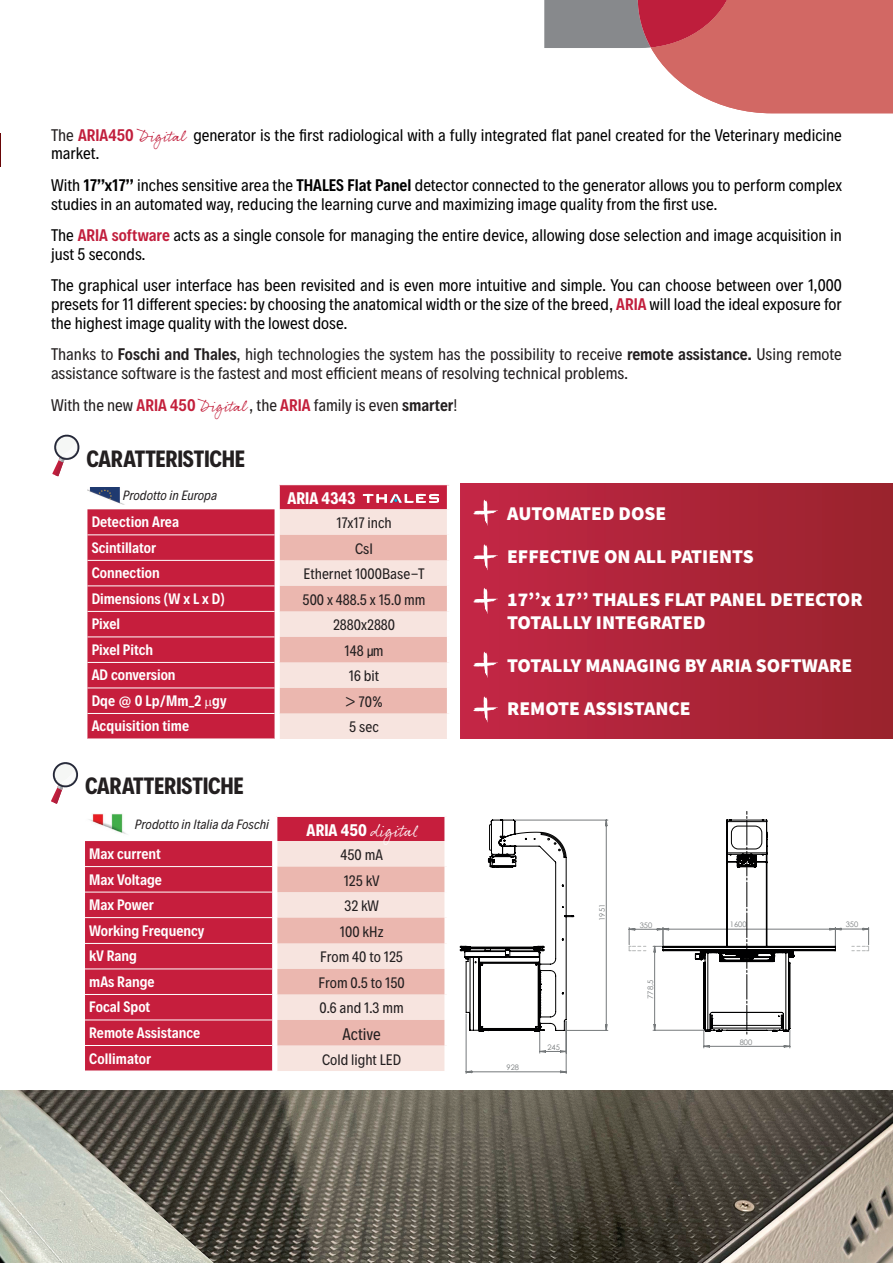
<style>
.page{position:relative;width:893px;height:1263px;background:#fff}
.page>*{position:absolute;margin:0;border:0;box-sizing:border-box;transform-origin:0 0}
.t1{font:700 21px "Decalotype";letter-spacing:-.015em;color:#231f20}
.t2{font:900 19.5px/22.5px "Source Sans Pro";color:#fff}
.t3{font:15px/18.8px "Decalotype";color:#000001}
.t4{font:15px/18.8px "Decalotype";color:#231f20}
.t5{font:700 15px "Decalotype";color:#fff}
.t6{font:600 13.5px "Decalotype";color:#fff}
.t7{font:13.5px "Decalotype";color:#231f20}
.t8{font:italic 12px "Decalotype";color:#231f20}
.t9{font:7.5px "Century Gothic";color:#75797b}
.s1{color:#231f20}
.s2{font-weight:600;color:#c11e3c}
.s3{font-family:"Rollerscript Smooth";color:#c11e3c}
.s4{font-weight:600}
.s5{font-weight:600;color:#c31f3b}
.s6{font-family:"Rollerscript Smooth";color:#c31f3b}
.s7{font-family:"Rollerscript Smooth";font-weight:400;font-size:16.5px}
</style>
<div class="page">
<div style="left:461px;top:483px;width:432px;height:255px;background:linear-gradient(to right,#c32645,#99232c)"></div>
<svg style="left:87px;top:504px;width:188px;height:235px;background:#c82644"></svg>
<hr style="left:87px;top:534px;width:188px;height:1px;background:#fff">
<hr style="left:87px;top:560px;width:188px;height:1px;background:#fff">
<hr style="left:87px;top:585px;width:188px;height:1px;background:#fff">
<hr style="left:87px;top:611px;width:188px;height:1px;background:#fff">
<hr style="left:87px;top:636px;width:188px;height:1px;background:#fff">
<hr style="left:87px;top:662px;width:188px;height:1px;background:#fff">
<hr style="left:87px;top:687px;width:188px;height:1px;background:#fff">
<hr style="left:87px;top:713px;width:188px;height:1px;background:#fff">
<div style="left:85px;top:841px;width:187px;height:230px;background:#c61e3d"></div>
<svg style="left:272px;top:816px;width:174px;height:255px;background:#eec1bf"></svg>
<hr style="left:85px;top:866px;width:187px;height:1px;background:#fff">
<hr style="left:85px;top:892px;width:187px;height:1px;background:#fff">
<hr style="left:85px;top:917px;width:187px;height:1px;background:#fff">
<hr style="left:85px;top:943px;width:187px;height:1px;background:#fff">
<hr style="left:85px;top:968px;width:187px;height:1px;background:#fff">
<hr style="left:85px;top:994px;width:187px;height:1px;background:#fff">
<hr style="left:85px;top:1019px;width:187px;height:1px;background:#fff">
<hr style="left:85px;top:1045px;width:187px;height:1px;background:#fff">
<img style="left:87px;top:487px;width:37px;height:17px">
<img style="left:0;top:1091px;width:893px;height:172px">
<img style="left:89px;top:814px;width:39px;height:21px">
<svg style="left:279px;top:484px;width:170px;height:255px;background:#eec4c1"></svg>
<svg style="left:52px;top:434px;width:28px;height:42px"></svg>
<svg style="left:51px;top:762px;width:27px;height:42px"></svg>
<svg style="left:629px;top:811px;width:241px;height:237px"></svg>
<svg style="left:460px;top:819px;width:148px;height:255px"></svg>
<div style="left:489px;top:824px;width:3px;height:26px;border:1px solid #000001"></div>
<svg style="left:473px;top:651px;width:25px;height:27px"></svg>
<svg style="left:473px;top:499px;width:25px;height:27px"></svg>
<svg style="left:473px;top:544px;width:25px;height:26px"></svg>
<svg style="left:473px;top:588px;width:25px;height:26px"></svg>
<svg style="left:473px;top:696px;width:25px;height:27px"></svg>
<svg style="left:544px;top:0;width:349px;height:113px"></svg>
<hr style="left:0;top:133px;width:1px;height:33px;background:#680506">
<svg style="left:205px;top:700px;width:7px;height:9px"></svg>
<p class="t3" style="left:51px;top:124px;width:792px"><span class="s1">The</span> <span class="s2">ARIA450</span> <span class="s3">Digital</span> generator is the first radiological with a fully integrated flat panel created for the Veterinary medicine market.</p>
<p class="t3" style="left:51px;top:175px;width:792px">With <span class="s4">17’’x17’’</span> inches sensitive area the <span class="s4">THALES Flat Panel</span> detector connected to the generator allows you to perform complex studies in an automated way, reducing the learning curve and maximizing image quality from the first use.</p>
<p class="t3" style="left:51px;top:225px;width:792px">The <span class="s2">ARIA software</span> acts as a single console for managing the entire device, allowing dose selection and image acquisition in just 5 seconds.</p>
<p class="t3" style="left:51px;top:275px;width:792px;text-align:justify">The graphical user interface has been revisited and is even more intuitive and simple. You can choose between over 1,000 presets for 11 different species: by choosing the anatomical width or the size of the breed, <span class="s2">ARIA</span> will load the ideal exposure for the highest image quality with the lowest dose.</p>
<p class="t4" style="left:51px;top:344px;width:792px">Thanks to <span class="s4">Foschi and Thales</span>, high technologies the system has the possibility to receive <span class="s4">remote assistance.</span> Using remote assistance software is the fastest and most efficient means of resolving technical problems.</p>
<p class="t4" style="left:51px;top:394px;width:408px">With the new <span class="s5">ARIA 450</span> <span class="s6">Digital</span> , the <span class="s5">ARIA</span> family is even <span class="s4">smarter</span>!</p>
<h1 class="t1" style="left:86px;top:442px;width:160px">CARATTERISTICHE</h1>
<p class="t8" style="left:123px;top:489px;width:96px">Prodotto in Europa</p>
<p class="t5" style="left:287px;top:486px;width:70px">ARIA 4343</p>
<p class="t6" style="left:92px;top:511px;width:89px">Detection Area</p>
<p class="t7" style="left:336px;top:512px;width:57px">17x17 inch</p>
<p class="t6" style="left:92px;top:537px;width:66px">Scintillator</p>
<p class="t7" style="left:355px;top:538px;width:19px">CsI</p>
<p class="t6" style="left:92px;top:562px;width:70px">Connection</p>
<p class="t7" style="left:304px;top:563px;width:122px">Ethernet 1000Base-T</p>
<p class="t6" style="left:92px;top:588px;width:135px">Dimensions (W x L x D)</p>
<p class="t7" style="left:303px;top:589px;width:124px">500 x 488.5 x 15.0 mm</p>
<p class="t6" style="left:92px;top:613px;width:30px">Pixel</p>
<p class="t7" style="left:333px;top:614px;width:64px">2880x2880</p>
<p class="t6" style="left:92px;top:639px;width:63px">Pixel Pitch</p>
<p class="t7" style="left:345px;top:640px;width:41px">148 µm</p>
<p class="t6" style="left:92px;top:664px;width:85px">AD conversion</p>
<p class="t7" style="left:349px;top:665px;width:32px">16 bit</p>
<p class="t6" style="left:92px;top:690px;width:136px">Dqe @ 0 Lp/Mm_2 gy</p>
<p class="t7" style="left:345px;top:691px;width:40px">&gt; 70%</p>
<p class="t6" style="left:92px;top:715px;width:99px">Acquisition time</p>
<p class="t7" style="left:349px;top:716px;width:31px">5 sec</p>
<h1 class="t1" style="left:85px;top:769px;width:160px">CARATTERISTICHE</h1>
<p class="t8" style="left:135px;top:818px;width:136px">Prodotto in Italia da Foschi</p>
<p class="t5" style="left:307px;top:818px;width:113px">ARIA 450 <span class="s7">digital</span></p>
<p class="t6" style="left:89px;top:843px;width:73px">Max current</p>
<p class="t7" style="left:340px;top:844px;width:44px">450 mA</p>
<p class="t6" style="left:89px;top:868px;width:74px">Max Voltage</p>
<p class="t7" style="left:344px;top:869px;width:37px">125 kV</p>
<p class="t6" style="left:89px;top:894px;width:66px">Max Power</p>
<p class="t7" style="left:344px;top:895px;width:36px">32 kW</p>
<p class="t6" style="left:89px;top:920px;width:117px">Working Frequency</p>
<p class="t7" style="left:340px;top:921px;width:45px">100 kHz</p>
<p class="t6" style="left:89px;top:945px;width:49px">kV Rang</p>
<p class="t7" style="left:320px;top:946px;width:84px">From 40 to 125</p>
<p class="t6" style="left:89px;top:971px;width:67px">mAs Range</p>
<p class="t7" style="left:319px;top:972px;width:88px">From 0.5 to 150</p>
<p class="t6" style="left:89px;top:996px;width:63px">Focal Spot</p>
<p class="t7" style="left:320px;top:997px;width:86px">0.6 and 1.3 mm</p>
<p class="t6" style="left:89px;top:1022px;width:113px">Remote Assistance</p>
<p class="t4" style="left:342px;top:1023px;width:40px">Active</p>
<p class="t6" style="left:89px;top:1047px;width:63px">Collimator</p>
<p class="t7" style="left:322px;top:1048px;width:81px">Cold light LED</p>
<h2 class="t2" style="left:507px;top:502px;width:161px">AUTOMATED DOSE</h2>
<h2 class="t2" style="left:507px;top:545px;width:248px">EFFECTIVE ON ALL PATIENTS</h2>
<h2 class="t2" style="left:507px;top:588px;width:357px">17’’x 17’’ THALES FLAT PANEL DETECTOR<br>TOTALLLY INTEGRATED</h2>
<h2 class="t2" style="left:507px;top:654px;width:347px">TOTALLY MANAGING BY ARIA SOFTWARE</h2>
<h2 class="t2" style="left:507px;top:697px;width:185px">REMOTE ASSISTANCE</h2>
<p class="t9" style="left:506px;top:1062px;width:14px">928</p>
<p class="t9" style="left:547px;top:1042px;width:14px">245</p>
<p class="t9" style="left:597px;top:921px;width:18px;rotate:-90deg">1951</p>
<p class="t9" style="left:640px;top:920px;width:14px">350</p>
<p class="t9" style="left:846px;top:919px;width:14px">350</p>
<p class="t9" style="left:730px;top:919px;width:18px">1600</p>
<p class="t9" style="left:645px;top:999px;width:20px;rotate:-90deg">778,5</p>
<p class="t9" style="left:740px;top:1037px;width:14px">800</p>
</div>
